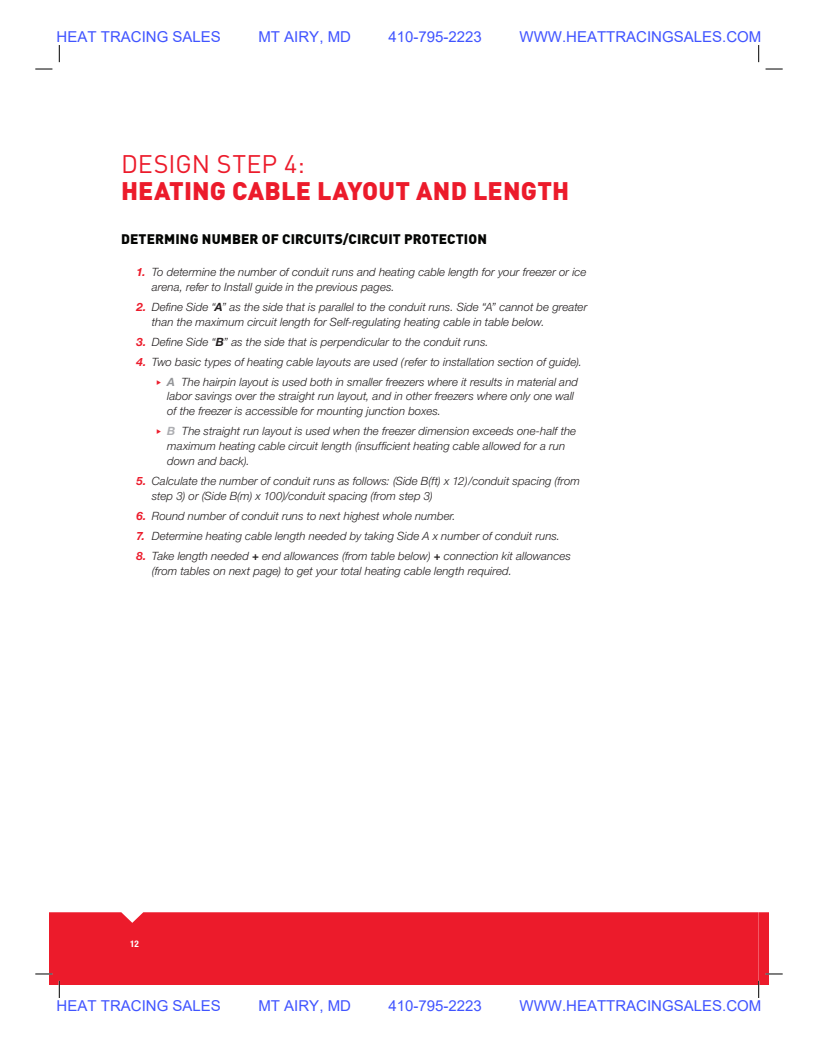
<style>
.page{position:relative;width:818px;height:1043px;background:#fff}
.page>*{position:absolute;margin:0;border:0;box-sizing:border-box;transform-origin:0 0}
.t1{font:900 25.12px "DIN";letter-spacing:.005em;color:#ec1b2b}
.t2{font:25.12px "DIN";color:#ec1b2b}
.t3{font:15px "Arial";color:#4054ff}
.t4{font:900 13.75px "DIN";letter-spacing:.01em;color:#040503}
.t5{font:italic 300 11.38px/14.9px "Helvetica Neue LT Std";letter-spacing:.005em;color:#231f20}
.t6{font:700 condensed 9.12px "Helvetica Neue LT Std";color:#fff}
.s1{font-weight:700;color:#ec1b2b}
.s2{font-weight:700}
.s3{color:#ec1b2b}
.s4{font-weight:700;color:#939598}
.s5{font-weight:700;color:#adaeb2}
</style>
<div class="page">
<div style="left:49px;top:912px;width:709px;height:72px;background:#ec1b2b"></div>
<svg style="left:35px;top:68px;width:17px;height:2px"></svg>
<svg style="left:765px;top:68px;width:17px;height:2px"></svg>
<svg style="left:35px;top:973px;width:17px;height:1px"></svg>
<svg style="left:59px;top:45px;width:1px;height:17px"></svg>
<svg style="left:59px;top:980px;width:1px;height:18px"></svg>
<svg style="left:758px;top:45px;width:1px;height:17px"></svg>
<svg style="left:758px;top:912px;width:24px;height:86px"></svg>
<h2 class="t3" style="left:57px;top:26px;width:166px">HEAT TRACING SALES</h2>
<h2 class="t3" style="left:258px;top:26px;width:94px">MT AIRY, MD</h2>
<h2 class="t3" style="left:388px;top:26px;width:95px">410-795-2223</h2>
<h2 class="t3" style="left:519px;top:26px;width:243px">WWW.HEATTRACINGSALES.COM</h2>
<h1 class="t2" style="left:121px;top:148px;width:185px">DESIGN STEP 4:</h1>
<h1 class="t1" style="left:121px;top:174px;width:449px">HEATING CABLE LAYOUT AND LENGTH</h1>
<p class="t4" style="left:121px;top:230px;width:367px">DETERMING NUMBER OF CIRCUITS/CIRCUIT PROTECTION</p>
<p class="t5" style="left:152px;top:264px;width:436px;text-indent:-15px"><span class="s1">1.</span> To determine the number of conduit runs and heating cable length for your freezer or ice arena, refer to Install guide in the previous pages.</p>
<p class="t5" style="left:152px;top:299px;width:437px;text-indent:-15px"><span class="s1">2.</span> Define Side “<span class="s2">A</span>” as the side that is parallel to the conduit runs. Side “A” cannot be greater than the maximum circuit length for Self-regulating heating cable in table below.</p>
<p class="t5" style="left:136px;top:334px;width:354px"><span class="s1">3.</span> Define Side “<span class="s2">B</span>” as the side that is perpendicular to the conduit runs.</p>
<p class="t5" style="left:136px;top:354px;width:447px"><span class="s1">4.</span> Two basic types of heating cable layouts are used (refer to installation section of guide).</p>
<p class="t5" style="left:167px;top:374px;width:412px;text-indent:-12px"><span class="s3">◆</span> <span class="s4">A</span> The hairpin layout is used both in smaller freezers where it results in material and labor savings over the straight run layout, and in other freezers where only one wall of the freezer is accessible for mounting junction boxes.</p>
<p class="t5" style="left:167px;top:423px;width:410px;text-indent:-12px"><span class="s3">◆</span> <span class="s5">B</span> The straight run layout is used when the freezer dimension exceeds one-half the maximum heating cable circuit length (insufficient heating cable allowed for a run down and back).</p>
<p class="t5" style="left:152px;top:473px;width:429px;text-indent:-15px"><span class="s1">5.</span> Calculate the number of conduit runs as follows: (Side B(ft) x 12)/conduit spacing (from step 3) or (Side B(m) x 100)/conduit spacing (from step 3)</p>
<p class="t5" style="left:136px;top:508px;width:321px"><span class="s1">6.</span> Round number of conduit runs to next highest whole number.</p>
<p class="t5" style="left:136px;top:528px;width:425px"><span class="s1">7.</span> Determine heating cable length needed by taking Side A x number of conduit runs.</p>
<p class="t5" style="left:152px;top:548px;width:420px;text-indent:-15px"><span class="s1">8.</span> Take length needed <span class="s2">+</span> end allowances (from table below) <span class="s2">+</span> connection kit allowances (from tables on next page) to get your total heating cable length required.</p>
<p class="t6" style="left:130px;top:937px;width:10px">12</p>
<h2 class="t3" style="left:57px;top:995px;width:166px">HEAT TRACING SALES</h2>
<h2 class="t3" style="left:258px;top:995px;width:94px">MT AIRY, MD</h2>
<h2 class="t3" style="left:388px;top:995px;width:95px">410-795-2223</h2>
<h2 class="t3" style="left:519px;top:995px;width:243px">WWW.HEATTRACINGSALES.COM</h2>
</div>
